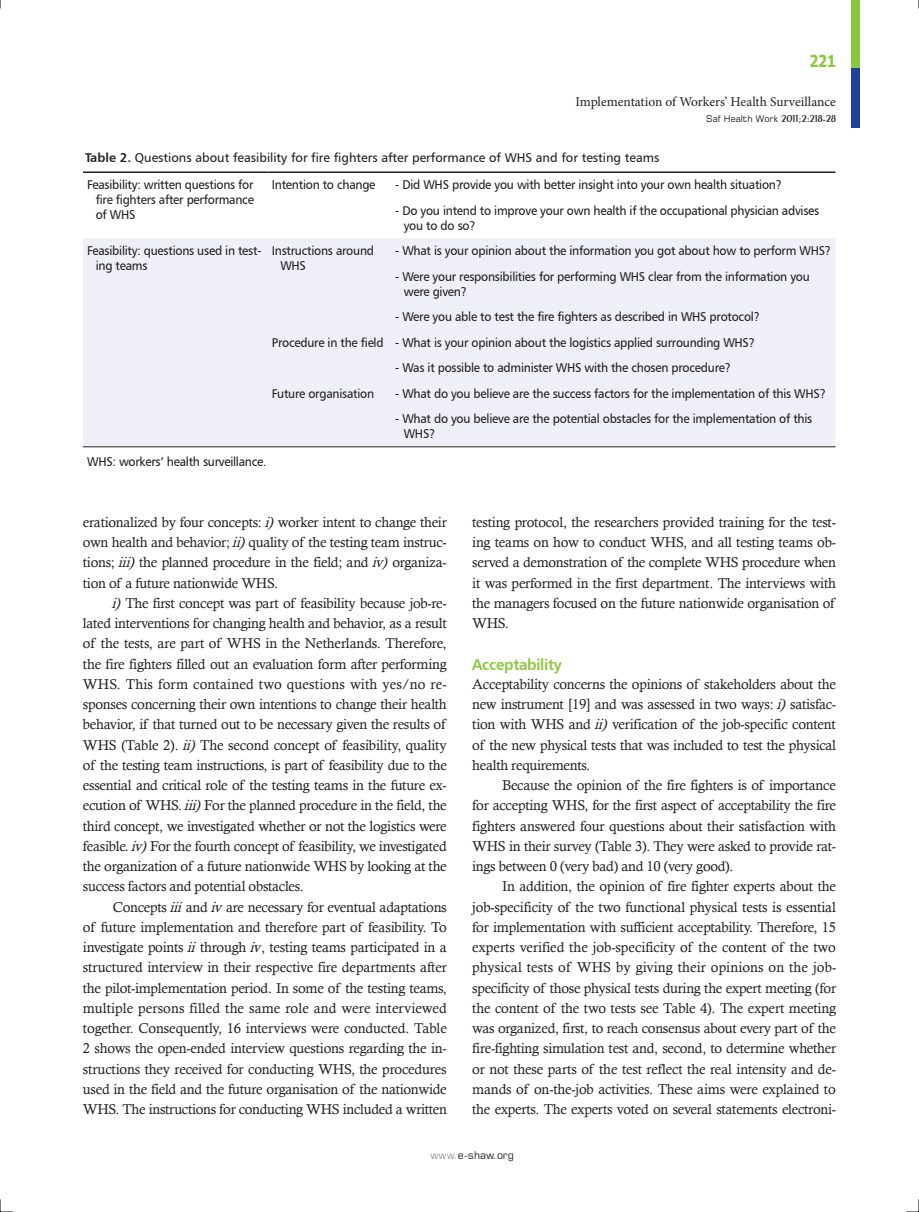
<style>
.page{position:relative;width:919px;height:1212px;background:#fff}
.page>*{position:absolute;margin:0;border:0;box-sizing:border-box;transform-origin:0 0}
.t1{font:700 16.5px "Tahoma";color:#8bc63e;scale:.85 1}
._1__제목{font:15.75px "Humanist 777 BT Bold B";letter-spacing:-.02em;color:#8bc63e;scale:.95 1}
.본문{font:14.25px/20.2px "Calisto";letter-spacing:-.02em;color:#231f20;text-align:justify}
.t2{font:13.5px "Minion Pro";letter-spacing:-.005em;color:#231f20}
.표_본문{font:12.75px/15px "Humanist 777 BT Roman B";letter-spacing:-.02em;color:#231f20;scale:.95 1}
.표_-_제목{font:12.75px "Humanist 777 BT Roman B";color:#231f20}
.t3{font:10.5px "Square 721 BT";color:#231f20}
.t4{font:9px "Square 721 BT";color:#231f20}
.s1{font-family:"Exotic 350 BT";font-weight:600;font-size:10.5px}
.s2{font-family:"Swiss 721 BT";font-size:10.5px}
.s3{font-family:"Humanist 777 BT Bold B"}
.s4{font-style:italic}
.s5{color:#939598}
</style>
<div class="page">
<div style="left:850px;top:0;width:9px;height:68px;background:#8bc63e"></div>
<div style="left:850px;top:68px;width:9px;height:60px;background:#223f99"></div>
<div style="left:83px;top:238px;width:752px;height:208px;background:#eff0f7"></div>
<hr style="left:83px;top:171px;width:184px;height:2px;background:#231f20">
<hr style="left:267px;top:171px;width:124px;height:2px;background:#231f20">
<hr style="left:391px;top:171px;width:444px;height:2px;background:#231f20">
<hr style="left:83px;top:446px;width:184px;height:1px;background:#231f20">
<hr style="left:267px;top:446px;width:124px;height:1px;background:#231f20">
<hr style="left:391px;top:446px;width:444px;height:1px;background:#231f20">
<svg style="left:0;top:1199px;width:13px;height:13px"></svg>
<svg style="left:906px;top:1199px;width:13px;height:13px"></svg>
<p class="t1" style="left:809px;top:50px;width:33px">221</p>
<p class="t2" style="left:575px;top:93px;width:262px">Implementation of Workers’ Health Surveillance</p>
<p class="t4" style="left:706px;top:113px;width:131px">Saf Health Work <span class="s1">2011;2:218</span><span class="s2">-</span><span class="s1">28</span></p>
<p class="표_-_제목" style="left:85px;top:149px;width:575px"><span class="s3">Table 2.</span> Questions about feasibility for fire fighters after performance of WHS and for testing teams</p>
<p class="표_본문" style="left:96px;top:177px;width:168px;text-align:justify;text-indent:-9px">Feasibility: written questions for fire fighters after performance of WHS</p>
<p class="표_본문" style="left:272px;top:177px;width:111px">Intention to change</p>
<p class="표_본문" style="left:395px;top:177px;width:408px">- Did WHS provide you with better insight into your own health situation?</p>
<p class="표_본문" style="left:404px;top:203px;width:439px;text-indent:-9px">- Do you intend to improve your own health if the occupational physician advises you to do so?</p>
<p class="표_본문" style="left:96px;top:243px;width:176px;text-indent:-9px">Feasibility: questions used in test&shy;ing teams</p>
<p class="표_본문" style="left:280px;top:243px;width:100px;text-indent:-9px">Instructions around<br>WHS</p>
<p class="표_본문" style="left:395px;top:243px;width:460px">- What is your opinion about the information you got about how to perform WHS?</p>
<p class="표_본문" style="left:404px;top:269px;width:429px;text-indent:-9px">- Were your responsibilities for performing WHS clear from the information you were given?</p>
<p class="표_본문" style="left:395px;top:309px;width:385px">- Were you able to test the fire fighters as described in WHS protocol?</p>
<p class="표_본문" style="left:272px;top:335px;width:119px">Procedure in the field</p>
<p class="표_본문" style="left:395px;top:335px;width:380px">- What is your opinion about the logistics applied surrounding WHS?</p>
<p class="표_본문" style="left:395px;top:360px;width:355px">- Was it possible to administer WHS with the chosen procedure?</p>
<p class="표_본문" style="left:272px;top:386px;width:109px">Future organisation</p>
<p class="표_본문" style="left:395px;top:386px;width:455px">- What do you believe are the success factors for the implementation of this WHS?</p>
<p class="표_본문" style="left:404px;top:411px;width:431px;text-indent:-9px">- What do you believe are the potential obstacles for the implementation of this<br>WHS?</p>
<p class="표_본문" style="left:87px;top:454px;width:190px">WHS: workers’ health surveillance.</p>
<p class="본문" style="left:83px;top:512px;width:365px">erationalized by four concepts: <span class="s4">i)</span>worker intent to change their own health and behavior; <span class="s4">ii)</span>quality of the testing team instruc&shy;tions; <span class="s4">iii)</span> the planned procedure in the field; and <span class="s4">iv)</span> organiza&shy;tion of a future nationwide WHS.</p>
<p class="본문" style="left:83px;top:593px;width:365px;text-indent:28px"><span class="s4">i)</span> The first concept was part of feasibility because job-re&shy;lated interventions for changing health and behavior, as a result of the tests, are part of WHS in the Netherlands. Therefore, the fire fighters filled out an evaluation form after performing WHS. This form contained two questions with yes/no re&shy;sponses concerning their own intentions to change their health behavior, if that turned out to be necessary given the results of WHS (Table 2). <span class="s4">ii)</span> The second concept of feasibility, quality of the testing team instructions, is part of feasibility due to the essential and critical role of the testing teams in the future ex&shy;ecution of WHS. <span class="s4">iii)</span>For the planned procedure in the field, the third concept, we investigated whether or not the logistics were feasible. <span class="s4">iv)</span>For the fourth concept of feasibility, we investigated the organization of a future nationwide WHS by looking at the success factors and potential obstacles.</p>
<p class="본문" style="left:83px;top:896px;width:365px;text-indent:30px">Concepts <span class="s4">iii</span>and <span class="s4">iv</span>are necessary for eventual adaptations of future implementation and therefore part of feasibility. To investigate points <span class="s4">ii</span> through <span class="s4">iv</span>, testing teams participated in a structured interview in their respective fire departments after the pilot-implementation period. In some of the testing teams, multiple persons filled the same role and were interviewed together. Consequently, 16 interviews were conducted. Table 2 shows the open-ended interview questions regarding the in&shy;structions they received for conducting WHS, the procedures used in the field and the future organisation of the nationwide WHS. The instructions for conducting WHS included a written</p>
<p class="본문" style="left:472px;top:512px;width:365px">testing protocol, the researchers provided training for the test&shy;ing teams on how to conduct WHS, and all testing teams ob&shy;served a demonstration of the complete WHS procedure when it was performed in the first department. The interviews with the managers focused on the future nationwide organisation of WHS.</p>
<p class="_1__제목" style="left:472px;top:654px;width:96px">Acceptability</p>
<p class="본문" style="left:472px;top:674px;width:365px">Acceptability concerns the opinions of stakeholders about the new instrument [19] and was assessed in two ways: <span class="s4">i)</span> satisfac&shy;tion with WHS and <span class="s4">ii)</span> verification of the job-specific content of the new physical tests that was included to test the physical health requirements.</p>
<p class="본문" style="left:472px;top:775px;width:365px;text-indent:30px">Because the opinion of the fire fighters is of importance for accepting WHS, for the first aspect of acceptability the fire fighters answered four questions about their satisfaction with WHS in their survey (Table 3). They were asked to provide rat&shy;ings between 0 (very bad) and 10 (very good).</p>
<p class="본문" style="left:472px;top:876px;width:365px;text-indent:30px">In addition, the opinion of fire fighter experts about the job-specificity of the two functional physical tests is essential for implementation with sufficient acceptability. Therefore, 15 experts verified the job-specificity of the content of the two physical tests of WHS by giving their opinions on the job&shy;specificity of those physical tests during the expert meeting (for the content of the two tests see Table 4). The expert meeting was organized, first, to reach consensus about every part of the fire-fighting simulation test and, second, to determine whether or not these parts of the test reflect the real intensity and de&shy;mands of on-the-job activities. These aims were explained to the experts. The experts voted on several statements electroni-</p>
<p class="t3" style="left:430px;top:1148px;width:85px"><span class="s5">www.</span>e-shaw.org</p>
</div>
